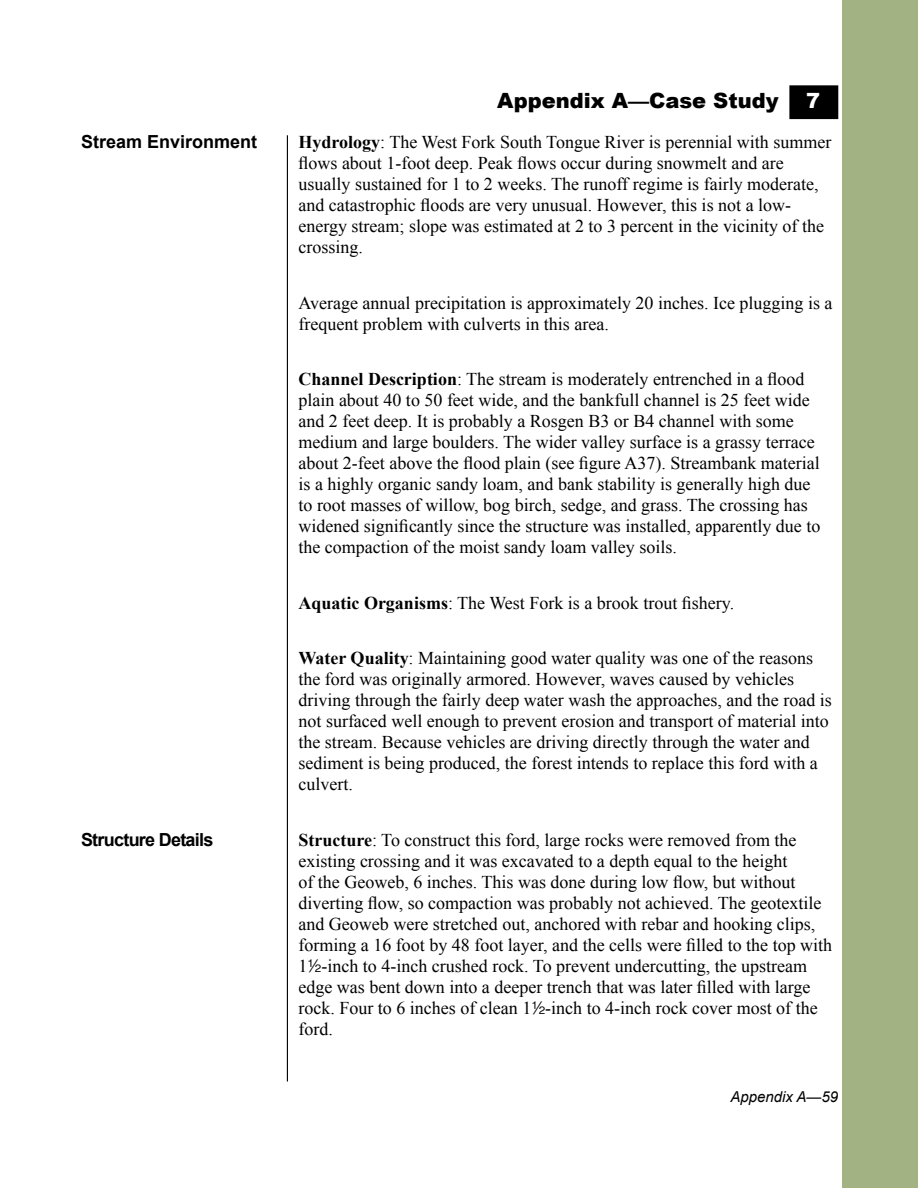
<style>
.page{position:relative;width:918px;height:1188px;background:#fff}
.page>*{position:absolute;margin:0;border:0;box-sizing:border-box;transform-origin:0 0}
.t1{font:900 21px "Arial";color:#000}
.t2{font:900 21px "Arial";color:#fff}
.indent{font:18px/21px "Times New Roman";color:#000}
.indent-2{font:700 18px "Arial";color:#000}
.indent-3{font:700 18px "Arial";letter-spacing:-.04em;color:#000}
.t3{font:italic 15px "Arial";color:#000}
.s1{font-weight:700}
.s2{font-family:"Sans Fractions Plain"}
</style>
<div class="page">
<hr style="left:287px;top:135px;width:1px;height:947px;background:#000">
<div style="left:790px;top:86px;width:48px;height:32px;background:#000"></div>
<div style="left:789px;top:85px;width:49px;height:34px;border:2px solid #000"></div>
<div style="left:843px;top:0;width:75px;height:1188px;background:#a3b282"></div>
<p class="t1" style="left:497px;top:89px;width:283px">Appendix A—Case Study</p>
<p class="t2" style="left:806px;top:89px;width:16px">7</p>
<p class="indent-2" style="left:81px;top:132px;width:178px">Stream Environment</p>
<p class="indent" style="left:298px;top:131px;width:534px"><span class="s1">Hydrology</span>: The West Fork South Tongue River is perennial with summer flows about 1-foot deep. Peak flows occur during snowmelt and are usually sustained for 1 to 2 weeks. The runoff regime is fairly moderate, and catastrophic floods are very unusual. However, this is not a low&shy;energy stream; slope was estimated at 2 to 3 percent in the vicinity of the crossing.</p>
<p class="indent" style="left:298px;top:292px;width:536px">Average annual precipitation is approximately 20 inches. Ice plugging is a frequent problem with culverts in this area.</p>
<p class="indent" style="left:298px;top:368px;width:523px"><span class="s1">Channel Description</span>: The stream is moderately entrenched in a flood plain about 40 to 50 feet wide, and the bankfull channel is 25 feet wide and 2 feet deep. It is probably a Rosgen B3 or B4 channel with some medium and large boulders. The wider valley surface is a grassy terrace about 2-feet above the flood plain (see figure A37). Streambank material is a highly organic sandy loam, and bank stability is generally high due to root masses of willow, bog birch, sedge, and grass. The crossing has widened significantly since the structure was installed, apparently due to the compaction of the moist sandy loam valley soils.</p>
<p class="indent" style="left:298px;top:592px;width:437px"><span class="s1">Aquatic Organisms</span>: The West Fork is a brook trout fishery.</p>
<p class="indent" style="left:298px;top:647px;width:535px"><span class="s1">Water Quality</span>: Maintaining good water quality was one of the reasons the ford was originally armored. However, waves caused by vehicles driving through the fairly deep water wash the approaches, and the road is not surfaced well enough to prevent erosion and transport of material into the stream. Because vehicles are driving directly through the water and sediment is being produced, the forest intends to replace this ford with a culvert.</p>
<p class="indent-3" style="left:81px;top:829px;width:134px">Structure Details</p>
<p class="indent" style="left:298px;top:829px;width:535px"><span class="s1">Structure</span>: To construct this ford, large rocks were removed from the existing crossing and it was excavated to a depth equal to the height<br>of the Geoweb, 6 inches. This was done during low flow, but without diverting flow, so compaction was probably not achieved. The geotextile and Geoweb were stretched out, anchored with rebar and hooking clips, forming a 16 foot by 48 foot layer, and the cells were filled to the top with 1<span class="s2">2</span>-inch to 4-inch crushed rock. To prevent undercutting, the upstream edge was bent down into a deeper trench that was later filled with large rock. Four to 6 inches of clean 1<span class="s2">2</span>-inch to 4-inch rock cover most of the ford.</p>
<p class="t3" style="left:730px;top:1088px;width:109px">Appendix A—59</p>
</div>
